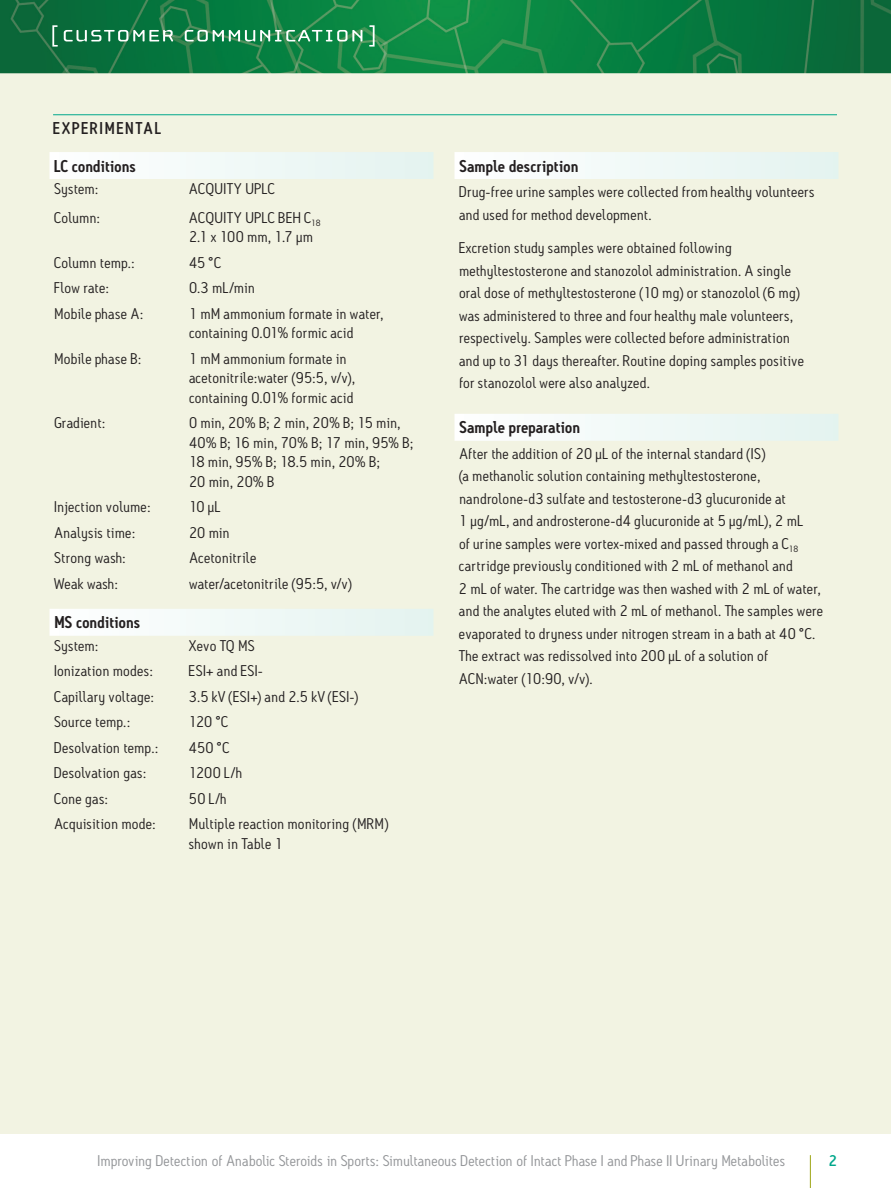
<style>
.page{position:relative;width:891px;height:1188px;background:#fff}
.page>*{position:absolute;margin:0;border:0;box-sizing:border-box;transform-origin:0 0}
.t1{font:600 16.5px "Antitled OT";letter-spacing:.01em;color:#231f20}
.t2{font:500 16.5px "Antitled OT";letter-spacing:.12em;color:#231f20}
.t3{font:15px/22.5px "Antitled OT";letter-spacing:.02em;color:#231f20;scale:1.05 1}
.t4{font:15px "Antitled OT";letter-spacing:.01em;color:#939598;scale:1.05 1}
.t5{font:500 15px "Antitled OT";color:#00a78b;scale:1.05 1}
</style>
<div class="page">
<hr style="left:810px;top:1155px;width:1px;height:33px;background:#9ea615">
<img style="left:0;top:0;width:891px;height:73px">
<div style="left:0;top:73px;width:891px;height:1061px;background:#f2f3e2"></div>
<svg style="left:52px;top:25px;width:6px;height:22px"></svg>
<svg style="left:64px;top:30px;width:109px;height:12px"></svg>
<svg style="left:185px;top:30px;width:177px;height:12px"></svg>
<svg style="left:369px;top:25px;width:6px;height:22px"></svg>
<div style="left:50px;top:152px;width:384px;height:27px;background:linear-gradient(to right,#feffff,#e3f3ef)"></div>
<div style="left:50px;top:609px;width:384px;height:27px;background:linear-gradient(to right,#feffff,#e3f3ef)"></div>
<hr style="left:53px;top:114px;width:784px;height:1px;background:#00a78b">
<div style="left:454px;top:152px;width:384px;height:27px;background:linear-gradient(to right,#feffff,#e3f3ef)"></div>
<div style="left:454px;top:414px;width:384px;height:27px;background:linear-gradient(to right,#feffff,#e3f3ef)"></div>
<p class="t2" style="left:53px;top:118px;width:109px">EXPERIMENTAL</p>
<p class="t1" style="left:54px;top:156px;width:83px">LC conditions</p>
<p class="t3" style="left:54px;top:177px;width:44px">System:</p>
<p class="t3" style="left:189px;top:177px;width:83px">ACQUITY UPLC</p>
<p class="t3" style="left:54px;top:206px;width:45px">Column:</p>
<p class="t3" style="left:189px;top:207px;width:127px;line-height:19.5px">ACQUITY UPLC BEH C<sub>18<br></sub>2.1 x 100 mm, 1.7 μm</p>
<p class="t3" style="left:54px;top:251px;width:78px">Column temp.:</p>
<p class="t3" style="left:189px;top:251px;width:32px">45 °C</p>
<p class="t3" style="left:54px;top:276px;width:54px">Flow rate:</p>
<p class="t3" style="left:189px;top:276px;width:64px">0.3 mL/min</p>
<p class="t3" style="left:54px;top:302px;width:87px">Mobile phase A:</p>
<p class="t3" style="left:189px;top:303px;width:187px;line-height:19.5px">1 mM ammonium formate in water, containing 0.01% formic acid</p>
<p class="t3" style="left:54px;top:347px;width:85px">Mobile phase B:</p>
<p class="t3" style="left:189px;top:348px;width:160px;line-height:19.5px">1 mM ammonium formate in acetonitrile:water (95:5, v/v), containing 0.01% formic acid</p>
<p class="t3" style="left:54px;top:411px;width:50px">Gradient:</p>
<p class="t3" style="left:189px;top:413px;width:215px;line-height:19.5px">0 min, 20% B; 2 min, 20% B; 15 min,<br>40% B; 16 min, 70% B; 17 min, 95% B;<br>18 min, 95% B; 18.5 min, 20% B;<br>20 min, 20% B</p>
<p class="t3" style="left:54px;top:495px;width:93px">Injection volume:</p>
<p class="t3" style="left:189px;top:495px;width:32px">10 μL</p>
<p class="t3" style="left:54px;top:521px;width:79px">Analysis time:</p>
<p class="t3" style="left:189px;top:521px;width:40px">20 min</p>
<p class="t3" style="left:54px;top:546px;width:70px">Strong wash:</p>
<p class="t3" style="left:189px;top:546px;width:66px">Acetonitrile</p>
<p class="t3" style="left:54px;top:572px;width:63px">Weak wash:</p>
<p class="t3" style="left:189px;top:572px;width:156px">water/acetonitrile (95:5, v/v)</p>
<p class="t1" style="left:54px;top:612px;width:88px">MS conditions</p>
<p class="t3" style="left:54px;top:634px;width:44px">System:</p>
<p class="t3" style="left:189px;top:634px;width:64px">Xevo TQ MS</p>
<p class="t3" style="left:54px;top:660px;width:96px">Ionization modes:</p>
<p class="t3" style="left:189px;top:660px;width:72px">ESI+ and ESI-</p>
<p class="t3" style="left:54px;top:685px;width:97px">Capillary voltage:</p>
<p class="t3" style="left:189px;top:685px;width:163px">3.5 kV (ESI+) and 2.5 kV (ESI-)</p>
<p class="t3" style="left:54px;top:711px;width:74px">Source temp.:</p>
<p class="t3" style="left:189px;top:711px;width:39px">120 °C</p>
<p class="t3" style="left:54px;top:736px;width:101px">Desolvation temp.:</p>
<p class="t3" style="left:189px;top:736px;width:40px">450 °C</p>
<p class="t3" style="left:54px;top:762px;width:89px">Desolvation gas:</p>
<p class="t3" style="left:189px;top:762px;width:52px">1200 L/h</p>
<p class="t3" style="left:54px;top:787px;width:53px">Cone gas:</p>
<p class="t3" style="left:189px;top:787px;width:37px">50 L/h</p>
<p class="t3" style="left:54px;top:813px;width:98px">Acquisition mode:</p>
<p class="t3" style="left:189px;top:814px;width:192px;line-height:19.5px">Multiple reaction monitoring (MRM) shown in Table 1</p>
<p class="t1" style="left:459px;top:156px;width:121px">Sample description</p>
<p class="t3" style="left:459px;top:180px;width:340px">Drug-free urine samples were collected from healthy volunteers and used for method development.</p>
<p class="t3" style="left:459px;top:237px;width:330px">Excretion study samples were obtained following methyltestosterone and stanozolol administration. A single oral dose of methyltestosterone (10 mg) or stanozolol (6 mg) was administered to three and four healthy male volunteers, respectively. Samples were collected before administration and up to 31 days thereafter. Routine doping samples positive for stanozolol were also analyzed.</p>
<p class="t1" style="left:459px;top:417px;width:123px">Sample preparation</p>
<p class="t3" style="left:459px;top:442px;width:348px">After the addition of 20 µL of the internal standard (IS)<br>(a methanolic solution containing methyltestosterone, nandrolone-d3 sulfate and testosterone-d3 glucuronide at<br>1 μg/mL, and androsterone-d4 glucuronide at 5 μg/mL), 2 mL<br>of urine samples were vortex-mixed and passed through a C<sub>18 </sub>cartridge previously conditioned with 2 mL of methanol and<br>2 mL of water. The cartridge was then washed with 2 mL of water, and the analytes eluted with 2 mL of methanol. The samples were evaporated to dryness under nitrogen stream in a bath at 40 °C.<br>The extract was redissolved into 200 μL of a solution of ACN:water (10:90, v/v).</p>
<p class="t4" style="left:98px;top:1151px;width:656px">Improving Detection of Anabolic Steroids in Sports: Simultaneous Detection of Intact Phase I and Phase II Urinary Metabolites</p>
<p class="t5" style="left:829px;top:1151px;width:10px">2</p>
</div>
